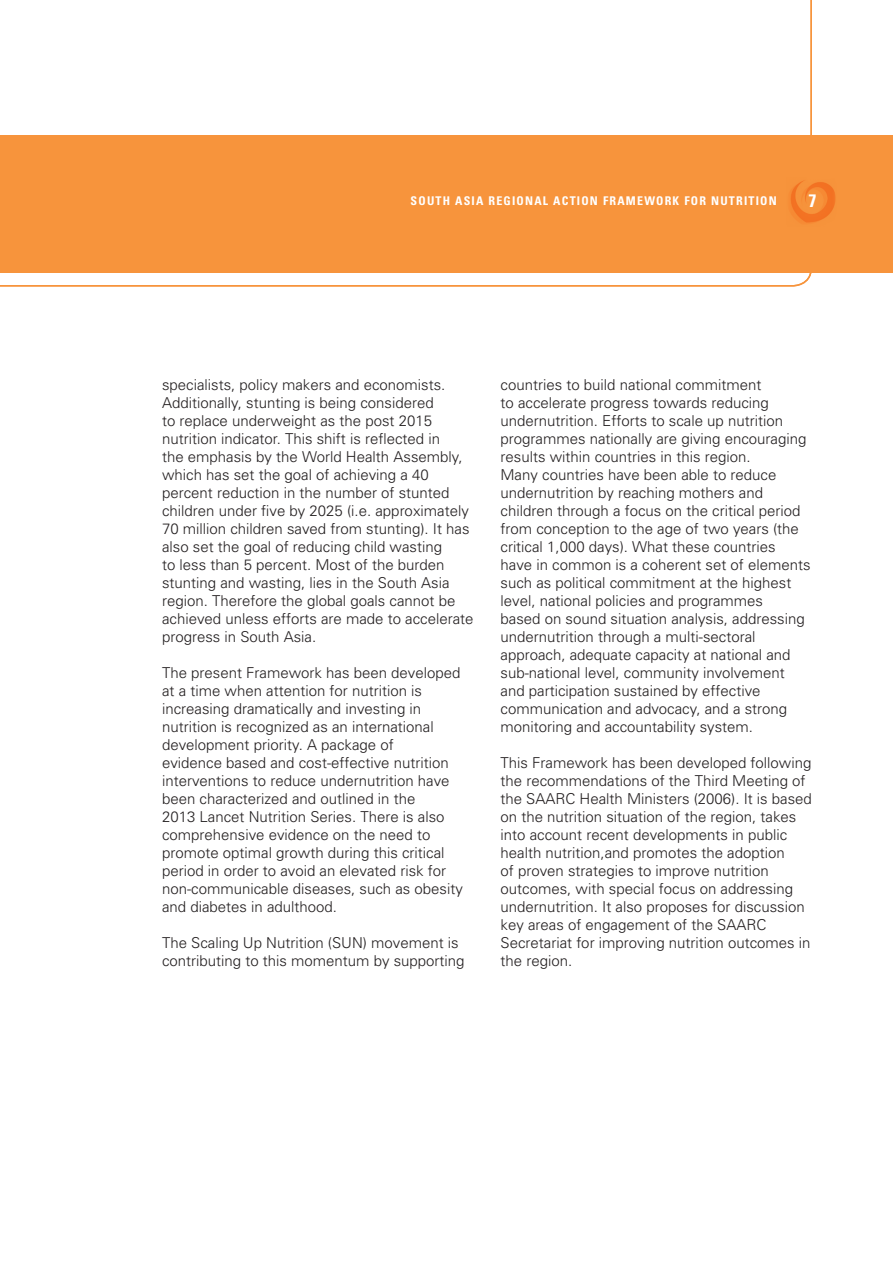
<style>
.page{position:relative;width:893px;height:1263px;background:#fff}
.page>*{position:absolute;margin:0;border:0;box-sizing:border-box;transform-origin:0 0}
.t1{font:700 condensed 18px "Univers";color:#fff}
.Body_text{font:300 15px/18px "Univers";color:#231f20}
.t2{font:700 condensed 12px "Univers";letter-spacing:.1em;color:#fff}
</style>
<div class="page">
<div style="left:0;top:135px;width:893px;height:137px;background:#f7943c"></div>
<svg style="left:0;top:0;width:812px;height:286px"></svg>
<img style="left:787px;top:177px;width:49px;height:49px">
<p class="t2" style="left:411px;top:193px;width:368px">SOUTH ASIA REGIONAL ACTION FRAMEWORK FOR NUTRITION</p>
<p class="t1" style="left:808px;top:190px;width:9px">7</p>
<p class="Body_text" style="left:162px;top:376px;width:313px">specialists, policy makers and economists.<br>Additionally, stunting is being considered<br>to replace underweight as the post 2015 nutrition indicator. This shift is reflected in<br>the emphasis by the World Health Assembly, which has set the goal of achieving a 40 percent reduction in the number of stunted children under five by 2025 (i.e. approximately 70 million children saved from stunting). It has also set the goal of reducing child wasting<br>to less than 5 percent. Most of the burden stunting and wasting, lies in the South Asia region. Therefore the global goals cannot be achieved unless efforts are made to accelerate progress in South Asia.</p>
<p class="Body_text" style="left:162px;top:664px;width:302px">The present Framework has been developed at a time when attention for nutrition is increasing dramatically and investing in nutrition is recognized as an international development priority. A package of<br>evidence based and cost-effective nutrition interventions to reduce undernutrition have been characterized and outlined in the<br>2013 Lancet Nutrition Series. There is also comprehensive evidence on the need to promote optimal growth during this critical period in order to avoid an elevated risk for non-communicable diseases, such as obesity and diabetes in adulthood.</p>
<p class="Body_text" style="left:162px;top:934px;width:304px">The Scaling Up Nutrition (SUN) movement is contributing to this momentum by supporting</p>
<p class="Body_text" style="left:500px;top:376px;width:312px">countries to build national commitment<br>to accelerate progress towards reducing undernutrition. Efforts to scale up nutrition programmes nationally are giving encouraging results within countries in this region.<br>Many countries have been able to reduce undernutrition by reaching mothers and children through a focus on the critical period from conception to the age of two years (the critical 1,000 days). What these countries have in common is a coherent set of elements such as political commitment at the highest level, national policies and programmes<br>based on sound situation analysis, addressing undernutrition through a multi-sectoral approach, adequate capacity at national and sub-national level, community involvement and participation sustained by effective communication and advocacy, and a strong monitoring and accountability system.</p>
<p class="Body_text" style="left:500px;top:754px;width:313px">This Framework has been developed following the recommendations of the Third Meeting of the SAARC Health Ministers (2006). It is based on the nutrition situation of the region, takes into account recent developments in public health nutrition,and promotes the adoption<br>of proven strategies to improve nutrition outcomes, with special focus on addressing undernutrition. It also proposes for discussion key areas of engagement of the SAARC Secretariat for improving nutrition outcomes in the region.</p>
</div>
